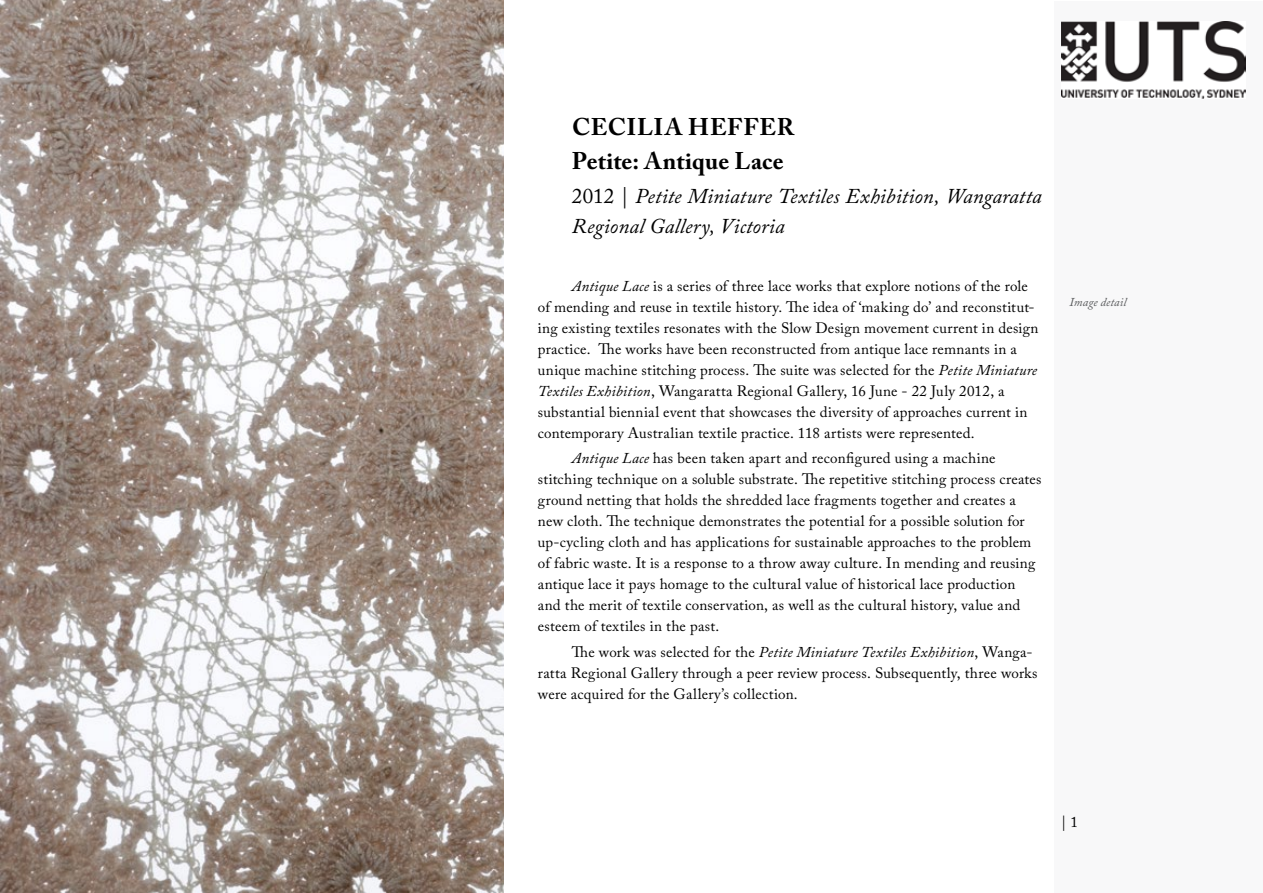
<style>
.page{position:relative;width:1263px;height:893px;background:#fff}
.page>*{position:absolute;margin:0;border:0;box-sizing:border-box;transform-origin:0 0}
.t1{font:700 24px/34.2px "Adobe Caslon Pro";letter-spacing:.025em;color:#000}
.t2{font:italic 21px/30px "Adobe Caslon Pro";letter-spacing:.005em;color:#000}
.t3{font:15px/21px "Adobe Caslon Pro";letter-spacing:.015em;color:#000}
.t4{font:italic 12px "Adobe Caslon Pro";letter-spacing:.01em;color:#58595b}
.s1{font-style:normal}
.s2{font-style:italic}
</style>
<div class="page">
<div style="left:1054px;top:1px;width:208px;height:892px;background:#f8f8f9"></div>
<img style="left:1062px;top:21px;width:184px;height:78px">
<img style="left:0;top:0;width:504px;height:893px">
<h1 class="t1" style="left:572px;top:109px;width:224px">Cecilia Heffer<br>Petite: Antique Lace</h1>
<h2 class="t2" style="left:572px;top:181px;width:471px"><span class="s1">2012 |</span> Petite Miniature Textiles Exhibition, Wangaratta<br>Regional Gallery, Victoria</h2>
<p class="t3" style="left:538px;top:275px;width:502px;text-indent:34px"><span class="s2">Antique Lace</span> is a series of three lace works that explore notions of the role of mending and reuse in textile history. The idea of ‘making do’ and reconstitut&shy;ing existing textiles resonates with the Slow Design movement current in design practice. The works have been reconstructed from antique lace remnants in a unique machine stitching process. The suite was selected for the <span class="s2">Petite Miniature Textiles Exhibition</span>, Wangaratta Regional Gallery, 16 June - 22 July 2012, a substantial biennial event that showcases the diversity of approaches current in contemporary Australian textile practice. 118 artists were represented.</p>
<p class="t3" style="left:538px;top:448px;width:505px;text-indent:34px"><span class="s2">Antique Lace</span> has been taken apart and reconfigured using a machine stitching technique on a soluble substrate. The repetitive stitching process creates ground netting that holds the shredded lace fragments together and creates a new cloth. The technique demonstrates the potential for a possible solution for up-cycling cloth and has applications for sustainable approaches to the problem of fabric waste. It is a response to a throw away culture. In mending and reusing antique lace it pays homage to the cultural value of historical lace production and the merit of textile conservation, as well as the cultural history, value and esteem of textiles in the past.</p>
<p class="t3" style="left:538px;top:641px;width:501px;text-indent:34px">The work was selected for the <span class="s2">Petite Miniature Textiles Exhibition</span>, Wanga&shy;ratta Regional Gallery through a peer review process. Subsequently, three works were acquired for the Gallery’s collection.</p>
<p class="t4" style="left:1069px;top:294px;width:58px">Image detail</p>
<p class="t3" style="left:1061px;top:812px;width:18px">| 1</p>
</div>
